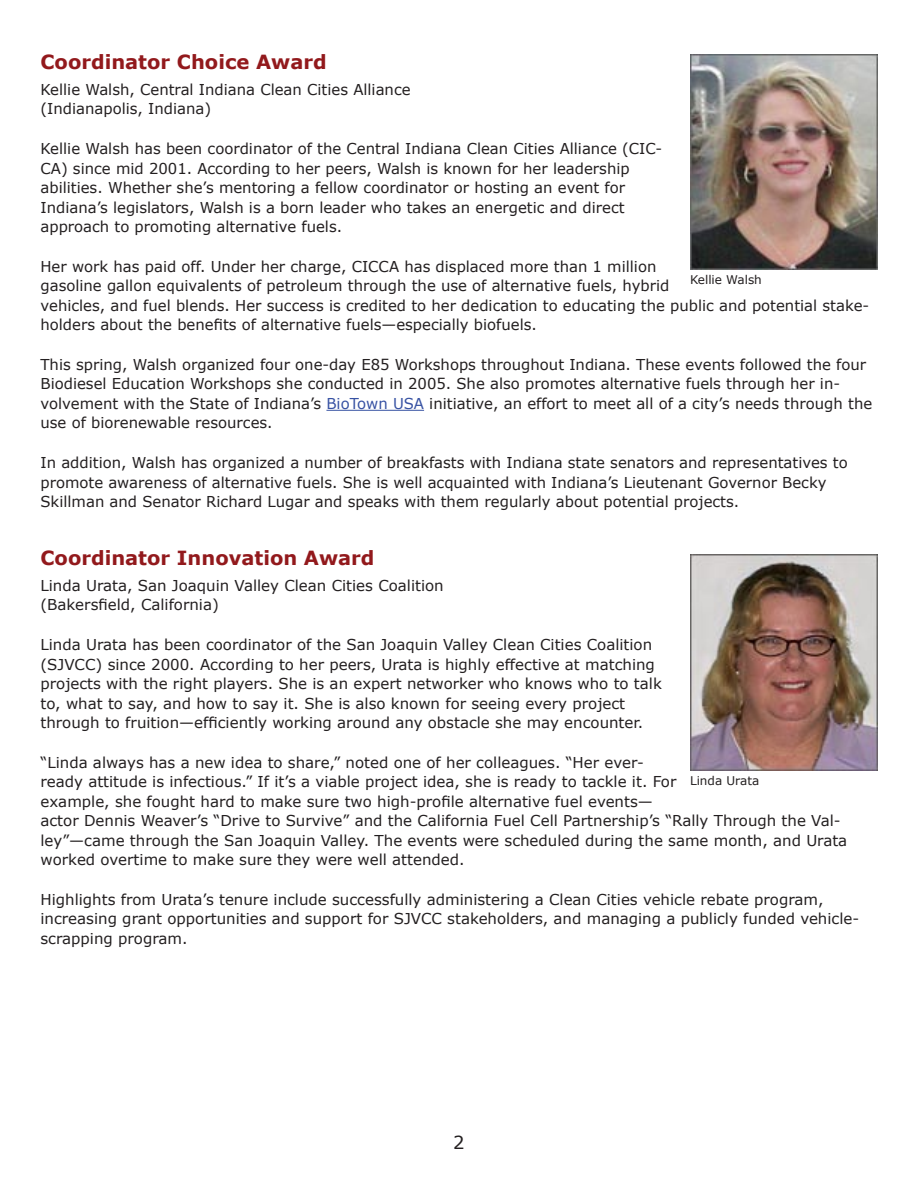
<style>
.page{position:relative;width:918px;height:1188px;background:#fff}
.page>*{position:absolute;margin:0;border:0;box-sizing:border-box;transform-origin:0 0}
.Headline_Medium{font:700 19.5px "Verdana";color:#92191c}
.Text_Body{font:15px/19.5px "Verdana";color:#231f20}
.Text_Captions{font:12px "Verdana";color:#231f20}
.s1{color:#3752a3}
</style>
<div class="page">
<hr style="left:326px;top:410px;width:98px;height:1px;background:#3752a3">
<img style="left:690px;top:54px;width:188px;height:216px">
<img style="left:690px;top:555px;width:188px;height:216px">
<p class="Headline_Medium" style="left:40px;top:49px;width:288px">Coordinator Choice Award</p>
<p class="Text_Body" style="left:40px;top:79px;width:372px">Kellie Walsh, Central Indiana Clean Cities Alliance (Indianapolis, Indiana)</p>
<p class="Text_Body" style="left:40px;top:138px;width:623px">Kellie Walsh has been coordinator of the Central Indiana Clean Cities Alliance (CIC-CA) since mid 2001. According to her peers, Walsh is known for her leadership abilities. Whether she’s mentoring a fellow coordinator or hosting an event for Indiana’s legislators, Walsh is a born leader who takes an energetic and direct approach to promoting alternative fuels.</p>
<p class="Text_Body" style="left:40px;top:256px;width:830px">Her work has paid off. Under her charge, CICCA has displaced more than 1 million<br>gasoline gallon equivalents of petroleum through the use of alternative fuels, hybrid<br>vehicles, and fuel blends. Her success is credited to her dedication to educating the public and potential stake&shy;holders about the benefits of alternative fuels—especially biofuels.</p>
<p class="Text_Body" style="left:40px;top:354px;width:833px">This spring, Walsh organized four one-day E85 Workshops throughout Indiana. These events followed the four Biodiesel Education Workshops she conducted in 2005. She also promotes alternative fuels through her in&shy;volvement with the State of Indiana’s <span class="s1">BioTown USA</span> initiative, an effort to meet all of a city’s needs through the use of biorenewable resources.</p>
<p class="Text_Body" style="left:40px;top:452px;width:809px">In addition, Walsh has organized a number of breakfasts with Indiana state senators and representatives to promote awareness of alternative fuels. She is well acquainted with Indiana’s Lieutenant Governor Becky<br>Skillman and Senator Richard Lugar and speaks with them regularly about potential projects.</p>
<p class="Headline_Medium" style="left:40px;top:545px;width:336px">Coordinator Innovation Award</p>
<p class="Text_Body" style="left:40px;top:575px;width:405px">Linda Urata, San Joaquin Valley Clean Cities Coalition (Bakersfield, California)</p>
<p class="Text_Body" style="left:40px;top:634px;width:623px">Linda Urata has been coordinator of the San Joaquin Valley Clean Cities Coalition (SJVCC) since 2000. According to her peers, Urata is highly effective at matching projects with the right players. She is an expert networker who knows who to talk to, what to say, and how to say it. She is also known for seeing every project through to fruition—efficiently working around any obstacle she may encounter.</p>
<p class="Text_Body" style="left:40px;top:752px;width:808px">“Linda always has a new idea to share,” noted one of her colleagues. “Her ever-<br>ready attitude is infectious.” If it’s a viable project idea, she is ready to tackle it. For<br>example, she fought hard to make sure two high-profile alternative fuel events—<br>actor Dennis Weaver’s “Drive to Survive” and the California Fuel Cell Partnership’s “Rally Through the Val&shy;ley”—came through the San Joaquin Valley. The events were scheduled during the same month, and Urata worked overtime to make sure they were well attended.</p>
<p class="Text_Body" style="left:40px;top:889px;width:820px">Highlights from Urata’s tenure include successfully administering a Clean Cities vehicle rebate program, increasing grant opportunities and support for SJVCC stakeholders, and managing a publicly funded vehicle&shy;scrapping program.</p>
<p class="Text_Captions" style="left:690px;top:272px;width:73px">Kellie Walsh</p>
<p class="Text_Captions" style="left:690px;top:773px;width:71px">Linda Urata</p>
</div>
